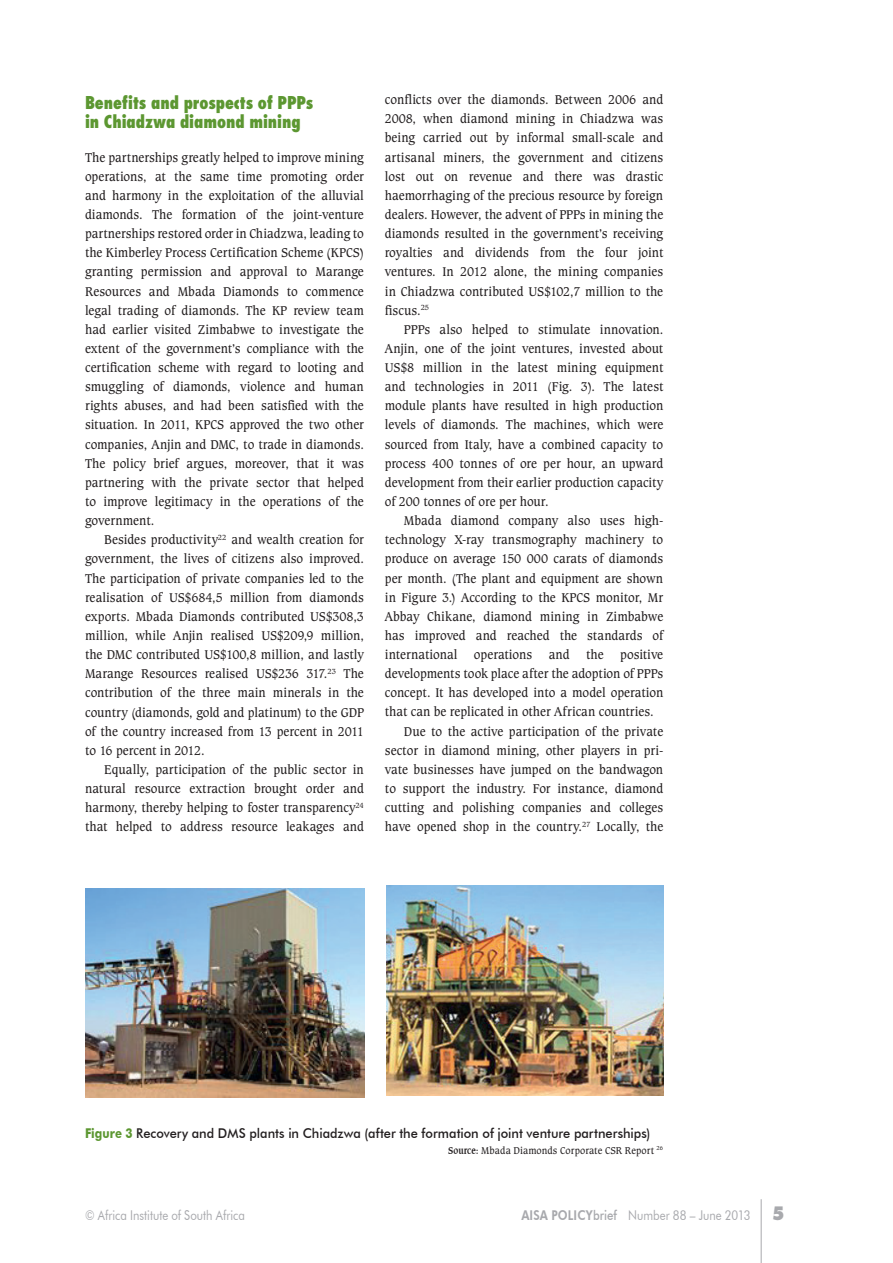
<style>
.page{position:relative;width:893px;height:1263px;background:#fff}
.page>*{position:absolute;margin:0;border:0;box-sizing:border-box;transform-origin:0 0}
.t1{font:800 condensed 17.25px/19.2px "Futura";letter-spacing:-.005em;color:#5c9731;scale:.95 1}
.t2{font:13.5px/19.2px "Caxton BT";letter-spacing:-.005em;color:#231f20;text-align:justify;scale:.95 1}
.t3{font:500 13.5px "Futura BT";color:#231f20;scale:.95 1}
.t4{font:13.5px "Futura BT";color:#a8a9ad;scale:.85 1}
.t5{font:10.5px "Caxton BT";letter-spacing:.005em;color:#231f20;scale:.95 1}
.s1{font-weight:700;color:#5c9731}
.s2{font-weight:700}
.s3{font-weight:800}
.s4{font-weight:500}
.s5{font-family:"Futura";font-weight:800;font-size:18px}
</style>
<div class="page">
<hr style="left:761px;top:1199px;width:1px;height:64px;background:#a8a9ad">
<img style="left:387px;top:885px;width:276px;height:210px">
<img style="left:85px;top:888px;width:279px;height:209px">
<p class="t1" style="left:85px;top:92px;width:242px">Benefits and prospects of PPPs in Chiadzwa diamond mining</p>
<p class="t2" style="left:85px;top:147px;width:295px">The partnerships greatly helped to improve mining operations, at the same time promoting order and harmony in the exploitation of the alluvial diamonds. The formation of the joint-venture partnerships restored order in Chiadzwa, leading to the Kimberley Process Certification Scheme (KPCS) granting permission and approval to Marange Resources and Mbada Diamonds to commence legal trading of diamonds. The KP review team had earlier visited Zimbabwe to investigate the extent of the government’s compliance with the certification scheme with regard to looting and smuggling of diamonds, violence and human rights abuses, and had been satisfied with the situation. In 2011, KPCS approved the two other companies, Anjin and DMC, to trade in diamonds.<br>The policy brief argues, moreover, that it was partnering with the private sector that helped to improve legitimacy in the operations of the government.</p>
<p class="t2" style="left:85px;top:530px;width:295px;text-indent:19px">Besides productivity<sup>22</sup> and wealth creation for government, the lives of citizens also improved.<br>The participation of private companies led to the realisation of US$684,5 million from diamonds exports. Mbada Diamonds contributed US$308,3 million, while Anjin realised US$209,9 million, the DMC contributed US$100,8 million, and lastly Marange Resources realised US$236 317.<sup>23</sup> The contribution of the three main minerals in the country (diamonds, gold and platinum) to the GDP of the country increased from 13 percent in 2011 to 16 percent in 2012.</p>
<p class="t2" style="left:85px;top:759px;width:295px;text-indent:19px">Equally, participation of the public sector in natural resource extraction brought order and harmony, thereby helping to foster transparency<sup>24 </sup>that helped to address resource leakages and</p>
<p class="t2" style="left:385px;top:90px;width:295px">conflicts over the diamonds. Between 2006 and 2008, when diamond mining in Chiadzwa was being carried out by informal small-scale and artisanal miners, the government and citizens lost out on revenue and there was drastic haemorrhaging of the precious resource by foreign dealers. However, the advent of PPPs in mining the diamonds resulted in the government’s receiving royalties and dividends from the four joint ventures. In 2012 alone, the mining companies in Chiadzwa contributed US$102,7 million to the fiscus.<sup>25</sup></p>
<p class="t2" style="left:385px;top:319px;width:295px;text-indent:19px">PPPs also helped to stimulate innovation.<br>Anjin, one of the joint ventures, invested about US$8 million in the latest mining equipment and technologies in 2011 (Fig. 3). The latest module plants have resulted in high production levels of diamonds. The machines, which were sourced from Italy, have a combined capacity to process 400 tonnes of ore per hour, an upward development from their earlier production capacity of 200 tonnes of ore per hour.</p>
<p class="t2" style="left:404px;top:511px;width:275px">Mbada diamond company also uses high-</p>
<p class="t2" style="left:385px;top:530px;width:295px">technology X-ray transmography machinery to</p>
<p class="t2" style="left:385px;top:549px;width:295px">produce on average 150 000 carats of diamonds</p>
<p class="t2" style="left:385px;top:568px;width:295px">per month. (The plant and equipment are shown</p>
<p class="t2" style="left:385px;top:587px;width:295px">in Figure 3.) According to the KPCS monitor, Mr</p>
<p class="t2" style="left:385px;top:606px;width:295px">Abbay Chikane, diamond mining in Zimbabwe</p>
<p class="t2" style="left:385px;top:625px;width:295px">has improved and reached the standards of</p>
<p class="t2" style="left:385px;top:645px;width:295px">international operations and the positive</p>
<p class="t2" style="left:385px;top:664px;width:295px">developments took place after the adoption of PPPs</p>
<p class="t2" style="left:385px;top:683px;width:295px">concept. It has developed into a model operation</p>
<p class="t2" style="left:385px;top:702px;width:285px">that can be replicated in other African countries.</p>
<p class="t2" style="left:404px;top:721px;width:275px">Due to the active participation of the private</p>
<p class="t2" style="left:385px;top:740px;width:295px">sector in diamond mining, other players in pri-</p>
<p class="t2" style="left:385px;top:759px;width:295px">vate businesses have jumped on the bandwagon</p>
<p class="t2" style="left:385px;top:779px;width:295px">to support the industry. For instance, diamond</p>
<p class="t2" style="left:385px;top:798px;width:295px">cutting and polishing companies and colleges</p>
<p class="t2" style="left:385px;top:817px;width:295px">have opened shop in the country.<sup>27</sup> Locally, the</p>
<p class="t3" style="left:85px;top:1124px;width:597px"><span class="s1">Figure 3</span> Recovery and DMS plants in Chiadzwa (after the formation of joint venture partnerships)</p>
<p class="t5" style="left:448px;top:1144px;width:228px"><span class="s2">Source:</span> Mbada Diamonds Corporate CSR Report <sup>26</sup></p>
<p class="t4" style="left:85px;top:1207px;width:190px">© Africa Institute of South Africa</p>
<p class="t4" style="left:521px;top:1207px;width:311px"><span class="s3">AISA POLICY</span><span class="s4">brief</span> Number 88 – June 2013 <span class="s5">5</span></p>
</div>
